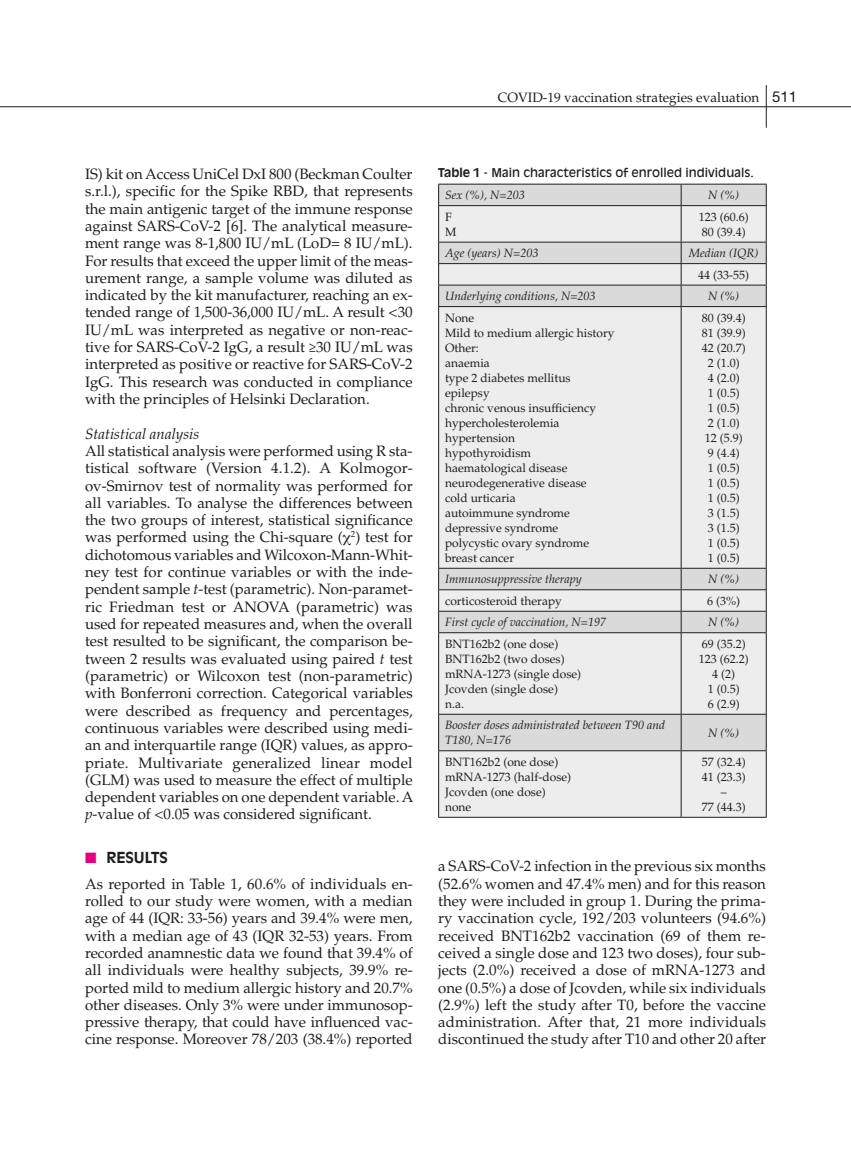
<style>
.page{position:relative;width:851px;height:1149px;background:#fff}
.page>*{position:absolute;margin:0;border:0;box-sizing:border-box;transform-origin:0 0}
.t1{font:15px/17.2px "Palatino LT Std";letter-spacing:-.005em;color:#1d1d1b;text-align:justify}
.t2{font:italic 15px "Palatino LT Std";color:#1d1d1b}
.t3{font:700 15px "Antique Olive Std";color:#1d1d1b}
.t4{font:13.5px "Palatino LT Std";color:#1d1d1b}
.t5{font:12px/15px "Palatino LT Std";color:#1d1d1b}
.t6{font:italic 12px/15px "Palatino LT Std";color:#1d1d1b}
.t7{font:12px "Antique Olive Std";color:#1d1d1b}
.s1{font-family:"Helvetica Neue LT Std";font-size:15px}
.s2{font-style:italic}
.s3{color:#e6007e}
.s4{font-weight:700}
</style>
<div class="page">
<hr style="left:765px;top:85px;width:1px;height:43px;background:#1d1d1b">
<hr style="left:0;top:106px;width:850px;height:1px;background:#1d1d1b">
<div style="left:439px;top:185px;width:326px;height:20px;background:#dadada"></div>
<svg style="left:439px;top:206px;width:326px;height:610px;background:#e7e7e7"></svg>
<svg style="left:680px;top:185px;width:1px;height:20px"></svg>
<hr style="left:680px;top:206px;width:1px;height:36px;background:#1d1d1b">
<svg style="left:680px;top:243px;width:1px;height:63px"></svg>
<hr style="left:680px;top:307px;width:1px;height:260px;background:#1d1d1b">
<svg style="left:680px;top:568px;width:1px;height:64px"></svg>
<hr style="left:680px;top:633px;width:1px;height:80px;background:#1d1d1b">
<hr style="left:680px;top:714px;width:1px;height:36px;background:#1d1d1b">
<hr style="left:680px;top:751px;width:1px;height:65px;background:#1d1d1b">
<hr style="left:438px;top:206px;width:1px;height:36px;background:#1d1d1b">
<hr style="left:765px;top:206px;width:1px;height:36px;background:#1d1d1b">
<hr style="left:438px;top:307px;width:1px;height:260px;background:#1d1d1b">
<hr style="left:765px;top:307px;width:1px;height:260px;background:#1d1d1b">
<hr style="left:438px;top:633px;width:1px;height:80px;background:#1d1d1b">
<hr style="left:765px;top:633px;width:1px;height:80px;background:#1d1d1b">
<hr style="left:438px;top:751px;width:1px;height:65px;background:#1d1d1b">
<hr style="left:765px;top:751px;width:1px;height:65px;background:#1d1d1b">
<hr style="left:438px;top:816px;width:243px;height:1px;background:#1d1d1b">
<hr style="left:681px;top:816px;width:85px;height:1px;background:#1d1d1b">
<hr style="left:438px;top:284px;width:243px;height:1px;background:#1d1d1b">
<hr style="left:681px;top:284px;width:85px;height:1px;background:#1d1d1b">
<hr style="left:438px;top:306px;width:243px;height:1px;background:#1d1d1b">
<hr style="left:681px;top:306px;width:85px;height:1px;background:#1d1d1b">
<hr style="left:438px;top:184px;width:243px;height:1px;background:#1d1d1b">
<svg style="left:438px;top:184px;width:1px;height:21px"></svg>
<hr style="left:681px;top:184px;width:85px;height:1px;background:#1d1d1b">
<svg style="left:765px;top:184px;width:1px;height:21px"></svg>
<hr style="left:438px;top:205px;width:243px;height:1px;background:#1d1d1b">
<hr style="left:681px;top:205px;width:85px;height:1px;background:#1d1d1b">
<hr style="left:438px;top:242px;width:243px;height:1px;background:#1d1d1b">
<svg style="left:438px;top:242px;width:1px;height:64px"></svg>
<hr style="left:681px;top:242px;width:85px;height:1px;background:#1d1d1b">
<svg style="left:765px;top:242px;width:1px;height:64px"></svg>
<hr style="left:438px;top:263px;width:243px;height:1px;background:#1d1d1b">
<hr style="left:681px;top:263px;width:85px;height:1px;background:#1d1d1b">
<hr style="left:438px;top:567px;width:243px;height:1px;background:#1d1d1b">
<hr style="left:681px;top:567px;width:85px;height:1px;background:#1d1d1b">
<hr style="left:438px;top:589px;width:243px;height:1px;background:#1d1d1b">
<hr style="left:681px;top:589px;width:85px;height:1px;background:#1d1d1b">
<hr style="left:438px;top:610px;width:243px;height:1px;background:#1d1d1b">
<svg style="left:438px;top:568px;width:1px;height:64px"></svg>
<hr style="left:681px;top:610px;width:85px;height:1px;background:#1d1d1b">
<svg style="left:765px;top:568px;width:1px;height:64px"></svg>
<hr style="left:438px;top:632px;width:243px;height:1px;background:#1d1d1b">
<hr style="left:681px;top:632px;width:85px;height:1px;background:#1d1d1b">
<hr style="left:438px;top:713px;width:243px;height:1px;background:#1d1d1b">
<hr style="left:438px;top:714px;width:1px;height:36px;background:#1d1d1b">
<hr style="left:681px;top:713px;width:85px;height:1px;background:#1d1d1b">
<hr style="left:765px;top:714px;width:1px;height:36px;background:#1d1d1b">
<hr style="left:438px;top:750px;width:243px;height:1px;background:#1d1d1b">
<hr style="left:681px;top:750px;width:85px;height:1px;background:#1d1d1b">
<p class="t4" style="left:498px;top:89px;width:301px">COVID-19 vaccination strategies evaluation <span class="s1">511</span></p>
<p class="t1" style="left:85px;top:165px;width:329px">IS) kit on Access UniCel DxI 800 (Beckman Coulter s.r.l.), specific for the Spike RBD, that represents the main antigenic target of the immune response against SARS-CoV-2 [6]. The analytical measure&shy;ment range was 8-1,800 IU/mL (LoD= 8 IU/mL).<br>For results that exceed the upper limit of the meas&shy;urement range, a sample volume was diluted as indicated by the kit manufacturer, reaching an ex&shy;tended range of 1,500-36,000 IU/mL. A result &lt;30<br>IU/mL was interpreted as negative or non-reac&shy;tive for SARS-CoV-2 IgG, a result ≥30 IU/mL was interpreted as positive or reactive for SARS-CoV-2<br>IgG. This research was conducted in compliance with the principles of Helsinki Declaration.</p>
<p class="t2" style="left:85px;top:424px;width:116px">Statistical analysis</p>
<p class="t1" style="left:85px;top:442px;width:330px">All statistical analysis were performed using R sta&shy;tistical software (Version 4.1.2). A Kolmogor&shy;ov-Smirnov test of normality was performed for all variables. To analyse the differences between the two groups of interest, statistical significance was performed using the Chi-square ( <sup>2</sup>) test for dichotomous variables and Wilcoxon-Mann-Whit&shy;ney test for continue variables or with the inde&shy;pendent sample <span class="s2">t</span>-test (parametric). Non-paramet&shy;ric Friedman test or ANOVA (parametric) was used for repeated measures and, when the overall test resulted to be significant, the comparison be&shy;tween 2 results was evaluated using paired <span class="s2">t</span> test (parametric) or Wilcoxon test (non-parametric) with Bonferroni correction. Categorical variables were described as frequency and percentages, continuous variables were described using medi&shy;an and interquartile range (IQR) values, as appro&shy;priate. Multivariate generalized linear model (GLM) was used to measure the effect of multiple dependent variables on one dependent variable. A <span class="s2">p</span>-value of &lt;0.05 was considered significant.</p>
<p class="t3" style="left:85px;top:847px;width:84px"><span class="s3">■</span> RESULTS</p>
<p class="t1" style="left:85px;top:874px;width:329px">As reported in Table 1, 60.6% of individuals en&shy;rolled to our study were women, with a median age of 44 (IQR: 33-56) years and 39.4% were men, with a median age of 43 (IQR 32-53) years. From recorded anamnestic data we found that 39.4% of all individuals were healthy subjects, 39.9% re&shy;ported mild to medium allergic history and 20.7% other diseases. Only 3% were under immunosop&shy;pressive therapy, that could have influenced vac&shy;cine response. Moreover 78/203 (38.4%) reported</p>
<p class="t7" style="left:438px;top:166px;width:317px"><span class="s4">Table 1</span> - Main characteristics of enrolled individuals.</p>
<p class="t6" style="left:445px;top:188px;width:81px">Sex (%), N=203</p>
<p class="t6" style="left:708px;top:188px;width:32px">N (%)</p>
<p class="t5" style="left:445px;top:209px;width:13px">F<br>M</p>
<p class="t5" style="left:698px;top:209px;width:51px">123 (60.6)<br>80 (39.4)</p>
<p class="t6" style="left:445px;top:246px;width:95px">Age (years) N=203</p>
<p class="t6" style="left:688px;top:246px;width:71px">Median (IQR)</p>
<p class="t5" style="left:698px;top:267px;width:52px">44 (33-55)</p>
<p class="t6" style="left:445px;top:289px;width:152px">Underlying conditions, N=203</p>
<p class="t6" style="left:708px;top:289px;width:32px">N (%)</p>
<p class="t5" style="left:445px;top:310px;width:171px">None<br>Mild to medium allergic history<br>Other:<br>anaemia<br>type 2 diabetes mellitus epilepsy<br>chronic venous insufficiency hypercholesterolemia hypertension<br>hypothyroidism haematological disease neurodegenerative disease<br>cold urticaria<br>autoimmune syndrome depressive syndrome polycystic ovary syndrome breast cancer</p>
<p class="t5" style="left:701px;top:310px;width:45px;text-align:center">80 (39.4)<br>81 (39.9)<br>42 (20.7)<br>2 (1.0)<br>4 (2.0)<br>1 (0.5)<br>1 (0.5)<br>2 (1.0)<br>12 (5.9)<br>9 (4.4)<br>1 (0.5)<br>1 (0.5)<br>1 (0.5)<br>3 (1.5)<br>3 (1.5)<br>1 (0.5)<br>1 (0.5)</p>
<p class="t6" style="left:445px;top:572px;width:138px">Immunosuppressive therapy</p>
<p class="t6" style="left:708px;top:572px;width:32px">N (%)</p>
<p class="t5" style="left:445px;top:593px;width:118px">corticosteroid therapy</p>
<p class="t5" style="left:707px;top:593px;width:35px">6 (3%)</p>
<p class="t6" style="left:445px;top:614px;width:163px">First cycle of vaccination, N=197</p>
<p class="t6" style="left:708px;top:614px;width:32px">N (%)</p>
<p class="t5" style="left:445px;top:636px;width:138px">BNT162b2 (one dose)<br>BNT162b2 (two doses) mRNA-1273 (single dose)<br>Jcovden (single dose)<br>n.a.</p>
<p class="t5" style="left:698px;top:636px;width:51px;text-align:center">69 (35.2)<br>123 (62.2)<br>4 (2)<br>1 (0.5)<br>6 (2.9)</p>
<p class="t6" style="left:445px;top:717px;width:221px">Booster doses administrated between T90 and<br>T180, N=176</p>
<p class="t6" style="left:708px;top:725px;width:32px">N (%)</p>
<p class="t5" style="left:445px;top:754px;width:128px">BNT162b2 (one dose) mRNA-1273 (half-dose)<br>Jcovden (one dose) none</p>
<p class="t5" style="left:701px;top:754px;width:45px;text-align:center">57 (32.4)<br>41 (23.3) –<br>77 (44.3)</p>
<p class="t1" style="left:438px;top:857px;width:329px">a SARS-CoV-2 infection in the previous six months (52.6% women and 47.4% men) and for this reason they were included in group 1. During the prima&shy;ry vaccination cycle, 192/203 volunteers (94.6%) received BNT162b2 vaccination (69 of them re&shy;ceived a single dose and 123 two doses), four sub&shy;jects (2.0%) received a dose of mRNA-1273 and one (0.5%) a dose of Jcovden, while six individuals (2.9%) left the study after T0, before the vaccine administration. After that, 21 more individuals discontinued the study after T10 and other 20 after</p>
</div>
